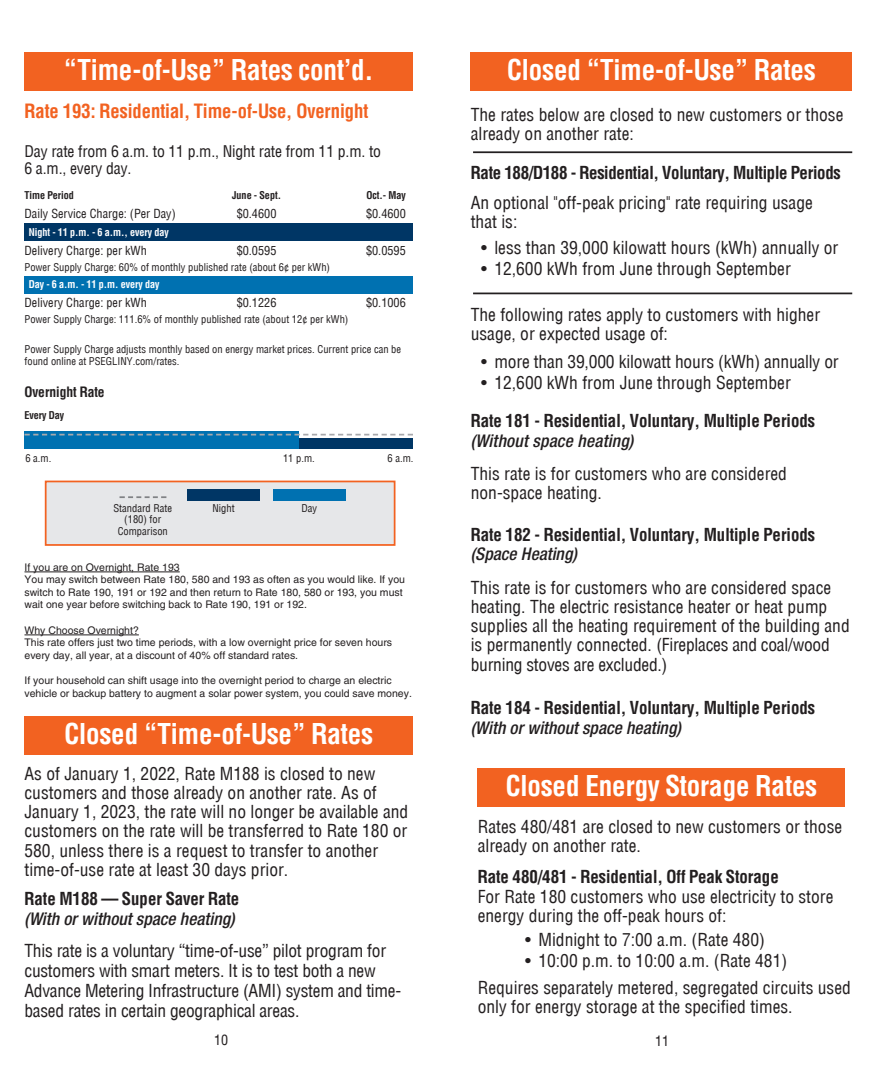
<style>
.page{position:relative;width:882px;height:1071px;background:#fff}
.page>*{position:absolute;margin:0;border:0;box-sizing:border-box;transform-origin:0 0}
.t1{font:700 condensed 28px "Helvetica";color:#fff}
.t2{font:700 condensed 19.25px "Helvetica";color:#f26221}
.t3{font:17.5px/19.2px "Helv Condensed";color:#231f20}
.t4{font:700 condensed 17.5px "Helvetica";color:#231f20}
.t5{font:italic 500 condensed 17.5px "Helvetica Neue";color:#231f20}
.t6{font:15.75px/17.5px "Helv Condensed";letter-spacing:-.01em;color:#231f20}
.t7{font:700 condensed 14px "Helvetica";color:#231f20}
.t8{font:14px "Helv Condensed";color:#231f20}
.t9{font:12.25px "Helv Condensed";color:#231f20}
.t10{font:10.5px/12.6px "Helvetica";color:#231f20}
.t11{font:10.5px/11.4px "Helv Condensed";color:#231f20}
.t12{font:700 condensed 10.5px "Helvetica";color:#fff}
.t13{font:700 condensed 10.5px "Helvetica";color:#231f20}
</style>
<div class="page">
<div style="left:283px;top:438px;width:130px;height:11px;background:#003665"></div>
<div style="left:24px;top:52px;width:389px;height:39px;background:#f26221"></div>
<div style="left:24px;top:276px;width:389px;height:18px;background:#0071b1"></div>
<div style="left:25px;top:223px;width:388px;height:17px;background:#003665"></div>
<hr style="left:24px;top:572px;width:156px;height:1px;background:#231f20">
<hr style="left:24px;top:635px;width:115px;height:1px;background:#231f20">
<div style="left:47px;top:482px;width:347px;height:62px;background:#e6e7e9"></div>
<div style="left:45px;top:481px;width:350px;height:65px;border:2px solid #f26221"></div>
<svg style="left:120px;top:496px;width:46px;height:2px"></svg>
<div style="left:273px;top:490px;width:73px;height:11px;background:#0071b1"></div>
<div style="left:188px;top:490px;width:72px;height:11px;background:#003665"></div>
<div style="left:24px;top:431px;width:275px;height:18px;background:#0071b1"></div>
<svg style="left:24px;top:434px;width:389px;height:2px"></svg>
<div style="left:478px;top:768px;width:367px;height:39px;background:#f26221"></div>
<div style="left:24px;top:716px;width:389px;height:39px;background:#f26221"></div>
<div style="left:471px;top:52px;width:381px;height:39px;background:#f26221"></div>
<hr style="left:473px;top:293px;width:379px;height:1px;background:#231f20">
<hr style="left:473px;top:151px;width:379px;height:2px;background:#231f20">
<h1 class="t1" style="left:64px;top:59px;width:311px">“Time-of-Use” Rates cont’d.</h1>
<p class="t2" style="left:24px;top:104px;width:345px">Rate 193: Residential, Time-of-Use, Overnight</p>
<p class="t6" style="left:24px;top:142px;width:358px">Day rate from 6 a.m. to 11 p.m., Night rate from 11 p.m. to<br>6 a.m., every day.</p>
<p class="t13" style="left:24px;top:191px;width:51px">Time Period</p>
<p class="t13" style="left:232px;top:191px;width:50px">June - Sept.</p>
<p class="t13" style="left:367px;top:191px;width:41px">Oct.- May</p>
<p class="t9" style="left:24px;top:206px;width:153px">Daily Service Charge: (Per Day)</p>
<p class="t9" style="left:237px;top:206px;width:41px">$0.4600</p>
<p class="t9" style="left:366px;top:206px;width:41px">$0.4600</p>
<p class="t12" style="left:29px;top:228px;width:142px">Night - 11 p.m. - 6 a.m., every day</p>
<p class="t9" style="left:24px;top:243px;width:124px">Delivery Charge: per kWh</p>
<p class="t9" style="left:237px;top:243px;width:41px">$0.0595</p>
<p class="t9" style="left:366px;top:243px;width:41px">$0.0595</p>
<p class="t11" style="left:25px;top:261px;width:307px">Power Supply Charge: 60% of monthly published rate (about 6¢ per kWh)</p>
<p class="t12" style="left:29px;top:280px;width:132px">Day - 6 a.m. - 11 p.m. every day</p>
<p class="t9" style="left:24px;top:295px;width:124px">Delivery Charge: per kWh</p>
<p class="t9" style="left:237px;top:295px;width:41px">$0.1226</p>
<p class="t9" style="left:366px;top:295px;width:41px">$0.1006</p>
<p class="t11" style="left:25px;top:314px;width:325px">Power Supply Charge: 111.6% of monthly published rate (about 12¢ per kWh)</p>
<p class="t11" style="left:25px;top:343px;width:378px;line-height:12.2px">Power Supply Charge adjusts monthly based on energy market prices. Current price can be found online at PSEGLINY.com/rates.</p>
<p class="t7" style="left:24px;top:386px;width:82px">Overnight Rate</p>
<p class="t13" style="left:24px;top:411px;width:41px">Every Day</p>
<p class="t11" style="left:25px;top:452px;width:27px">6 a.m.</p>
<p class="t11" style="left:283px;top:452px;width:33px">11 p.m.</p>
<p class="t11" style="left:388px;top:452px;width:27px">6 a.m.</p>
<p class="t11" style="left:113px;top:502px;width:60px;text-align:center">Standard Rate (180) for<br>Comparison</p>
<p class="t11" style="left:212px;top:502px;width:24px">Night</p>
<p class="t11" style="left:301px;top:502px;width:17px">Day</p>
<p class="t10" style="left:24px;top:562px;width:382px">If you are on Overnight, Rate 193<br>You may switch between Rate 180, 580 and 193 as often as you would like. If you switch to Rate 190, 191 or 192 and then return to Rate 180, 580 or 193, you must wait one year before switching back to Rate 190, 191 or 192.</p>
<p class="t10" style="left:24px;top:625px;width:369px">Why Choose Overnight?<br>This rate offers just two time periods, with a low overnight price for seven hours every day, all year, at a discount of 40% off standard rates.</p>
<p class="t10" style="left:24px;top:675px;width:389px">If your household can shift usage into the overnight period to charge an electric vehicle or backup battery to augment a solar power system, you could save money.</p>
<h1 class="t1" style="left:65px;top:723px;width:310px">Closed “Time-of-Use” Rates</h1>
<p class="t3" style="left:24px;top:763px;width:385px">As of January 1, 2022, Rate M188 is closed to new customers and those already on another rate. As of January 1, 2023, the rate will no longer be available and customers on the rate will be transferred to Rate 180 or 580, unless there is a request to transfer to another time-of-use rate at least 30 days prior.</p>
<p class="t4" style="left:24px;top:892px;width:216px">Rate M188 – Super Saver Rate</p>
<p class="t5" style="left:24px;top:912px;width:212px">(With or without space heating)</p>
<p class="t3" style="left:24px;top:940px;width:378px;line-height:20.1px">This rate is a voluntary “time-of-use” pilot program for customers with smart meters. It is to test both a new Advance Metering Infrastructure (AMI) system and time&shy;based rates in certain geographical areas.</p>
<h1 class="t1" style="left:507px;top:59px;width:310px">Closed “Time-of-Use” Rates</h1>
<p class="t3" style="left:471px;top:105px;width:374px">The rates below are closed to new customers or those already on another rate:</p>
<p class="t4" style="left:471px;top:166px;width:372px">Rate 188/D188 - Residential, Voluntary, Multiple Periods</p>
<p class="t3" style="left:471px;top:192px;width:344px">An optional "off-peak pricing" rate requiring usage that is:</p>
<p class="t3" style="left:481px;top:238px;width:359px">• less than 39,000 kilowatt hours (kWh) annually or</p>
<p class="t3" style="left:481px;top:259px;width:311px">• 12,600 kWh from June through September</p>
<p class="t3" style="left:471px;top:304px;width:351px">The following rates apply to customers with higher usage, or expected usage of:</p>
<p class="t3" style="left:481px;top:352px;width:359px">• more than 39,000 kilowatt hours (kWh) annually or</p>
<p class="t3" style="left:481px;top:373px;width:311px">• 12,600 kWh from June through September</p>
<p class="t4" style="left:471px;top:414px;width:346px">Rate 181 - Residential, Voluntary, Multiple Periods</p>
<p class="t5" style="left:471px;top:434px;width:164px">(Without space heating)</p>
<p class="t3" style="left:471px;top:464px;width:318px">This rate is for customers who are considered non-space heating.</p>
<p class="t4" style="left:471px;top:528px;width:346px">Rate 182 - Residential, Voluntary, Multiple Periods</p>
<p class="t5" style="left:471px;top:548px;width:108px">(Space Heating)</p>
<p class="t3" style="left:471px;top:577px;width:381px">This rate is for customers who are considered space heating. The electric resistance heater or heat pump supplies all the heating requirement of the building and is permanently connected. (Fireplaces and coal/wood burning stoves are excluded.)</p>
<p class="t4" style="left:471px;top:701px;width:346px">Rate 184 - Residential, Voluntary, Multiple Periods</p>
<p class="t5" style="left:471px;top:721px;width:212px">(With or without space heating)</p>
<h1 class="t1" style="left:506px;top:775px;width:313px">Closed Energy Storage Rates</h1>
<p class="t3" style="left:478px;top:816px;width:366px">Rates 480/481 are closed to new customers or those already on another rate.</p>
<p class="t4" style="left:478px;top:870px;width:303px">Rate 480/481 - Residential, Off Peak Storage</p>
<p class="t3" style="left:478px;top:886px;width:357px">For Rate 180 customers who use electricity to store energy during the off-peak hours of:</p>
<p class="t3" style="left:525px;top:930px;width:241px">• Midnight to 7:00 a.m. (Rate 480)</p>
<p class="t3" style="left:478px;top:948px;width:375px;line-height:26.2px;text-indent:47px">• 10:00 p.m. to 10:00 a.m. (Rate 481)<br>Requires separately metered, segregated circuits used</p>
<p class="t3" style="left:478px;top:997px;width:316px">only for energy storage at the specified times.</p>
<p class="t8" style="left:214px;top:1031px;width:15px">10</p>
<p class="t8" style="left:655px;top:1032px;width:15px">11</p>
</div>
